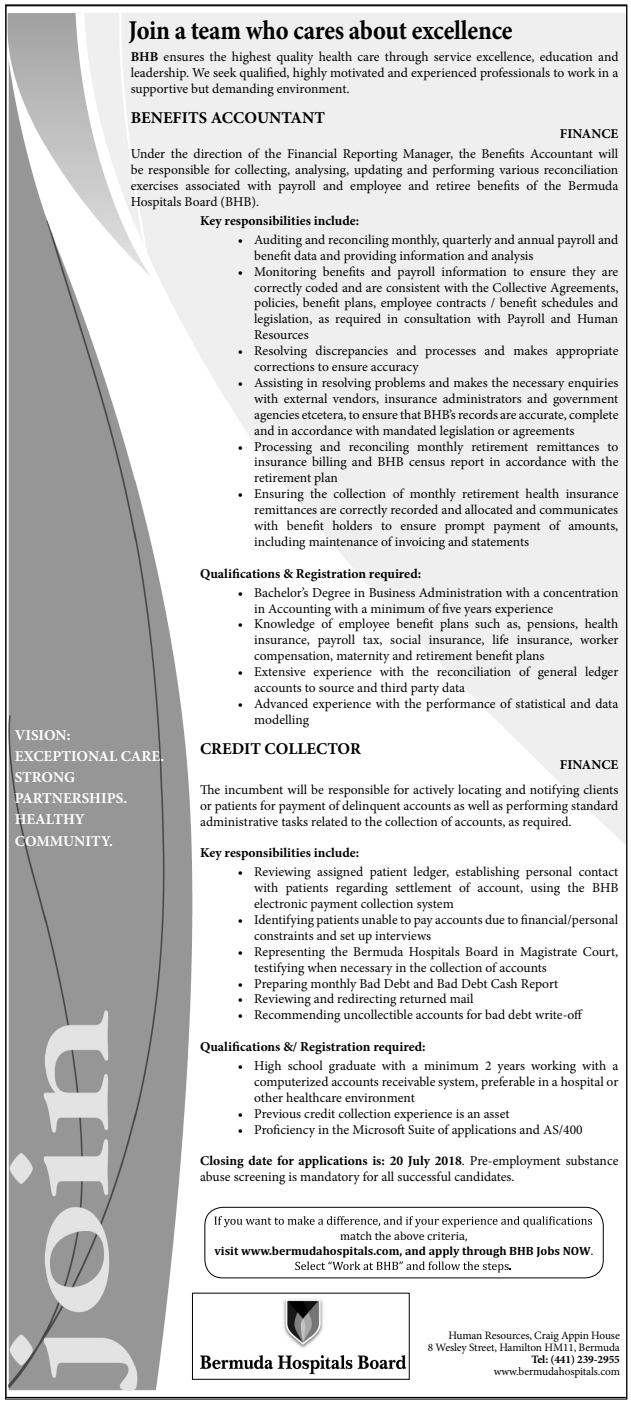
<style>
.page{position:relative;width:631px;height:1404px;background:#fff}
.page>*{position:absolute;margin:0;border:0;box-sizing:border-box;transform-origin:0 0}
.t1{font:700 27.15px "Minion Pro";letter-spacing:-.01em;color:#000;scale:.9 1}
.t2{font:700 16.5px "Minion Pro";color:#000}
.t3{font:700 15.15px/21.1px "Minion Pro";color:#fff}
.t4{font:13.5px/15.9px "Minion Pro";color:#000;text-align:justify}
.t5{font:700 13.5px "Minion Pro";color:#000}
.t6{font:700 12px/15.1px "Cambria";color:#000;text-align:center}
.t7{font:11.25px/12px "Minion Pro";letter-spacing:-.01em;color:#000;text-align:right}
.t8{font:700 11.25px "Minion Pro";letter-spacing:-.01em;color:#000}
.s1{font-weight:700}
.s2{font-weight:400}
</style>
<div class="page">
<img style="left:8px;top:14px;width:616px;height:1377px">
<div style="left:186px;top:1248px;width:228px;height:139px;background:#fff"></div>
<svg style="left:200px;top:1298px;width:207px;height:77px"></svg>
<div style="left:192px;top:1293px;width:217px;height:87px;border:1px solid #000"></div>
<svg style="left:214px;top:1216px;width:377px;height:11px"></svg>
<svg style="left:295px;top:1261px;width:215px;height:11px"></svg>
<div style="left:204px;top:1207px;width:399px;height:71px;border:1px solid #000;border-radius:18px"></div>
<h1 class="t1" style="left:128px;top:20px;width:427px">Join a team who cares about excellence</h1>
<p class="t4" style="left:130px;top:50px;width:489px"><span class="s1">BHB</span> ensures the highest quality health care through service excellence, education and leadership. We seek qualified, highly motivated and experienced professionals to work in a supportive but demanding environment.</p>
<p class="t2" style="left:130px;top:111px;width:196px">BENEFITS ACCOUNTANT</p>
<p class="t5" style="left:559px;top:128px;width:60px">FINANCE</p>
<p class="t4" style="left:130px;top:147px;width:488px">Under the direction of the Financial Reporting Manager, the Benefits Accountant will be responsible for collecting, analysing, updating and performing various reconciliation exercises associated with payroll and employee and retiree benefits of the Bermuda Hospitals Board (BHB).</p>
<p class="t5" style="left:200px;top:215px;width:160px">Key responsibilities include:</p>
<p class="t4" style="left:254px;top:233px;width:365px;text-indent:-16px">• Auditing and reconciling monthly, quarterly and annual payroll and benefit data and providing information and analysis</p>
<p class="t4" style="left:254px;top:264px;width:365px;text-indent:-16px">• Monitoring benefits and payroll information to ensure they are correctly coded and are consistent with the Collective Agreements, policies, benefit plans, employee contracts / benefit schedules and legislation, as required in consultation with Payroll and Human Resources</p>
<p class="t4" style="left:254px;top:344px;width:365px;text-indent:-16px">• Resolving discrepancies and processes and makes appropriate corrections to ensure accuracy</p>
<p class="t4" style="left:254px;top:376px;width:365px;text-indent:-16px">• Assisting in resolving problems and makes the necessary enquiries with external vendors, insurance administrators and government agencies etcetera, to ensure that BHB’s records are accurate, complete and in accordance with mandated legislation or agreements</p>
<p class="t4" style="left:254px;top:439px;width:365px;text-indent:-16px">• Processing and reconciling monthly retirement remittances to insurance billing and BHB census report in accordance with the retirement plan</p>
<p class="t4" style="left:254px;top:487px;width:365px;text-indent:-16px">• Ensuring the collection of monthly retirement health insurance remittances are correctly recorded and allocated and communicates with benefit holders to ensure prompt payment of amounts, including maintenance of invoicing and statements</p>
<p class="t5" style="left:200px;top:568px;width:222px">Qualifications &amp; Registration required:</p>
<p class="t4" style="left:254px;top:585px;width:365px;text-indent:-16px">• Bachelor’s Degree in Business Administration with a concentration in Accounting with a minimum of five years experience</p>
<p class="t4" style="left:254px;top:617px;width:365px;text-indent:-16px">• Knowledge of employee benefit plans such as, pensions, health insurance, payroll tax, social insurance, life insurance, worker compensation, maternity and retirement benefit plans</p>
<p class="t4" style="left:254px;top:665px;width:365px;text-indent:-16px">• Extensive experience with the reconciliation of general ledger accounts to source and third party data</p>
<p class="t4" style="left:254px;top:697px;width:365px;text-indent:-16px">• Advanced experience with the performance of statistical and data modelling</p>
<p class="t2" style="left:200px;top:742px;width:162px">CREDIT COLLECTOR</p>
<p class="t5" style="left:559px;top:759px;width:60px">FINANCE</p>
<p class="t4" style="left:200px;top:783px;width:419px">The incumbent will be responsible for actively locating and notifying clients or patients for payment of delinquent accounts as well as performing standard administrative tasks related to the collection of accounts, as required.</p>
<p class="t5" style="left:200px;top:848px;width:160px">Key responsibilities include:</p>
<p class="t4" style="left:254px;top:865px;width:365px;text-indent:-16px">• Reviewing assigned patient ledger, establishing personal contact with patients regarding settlement of account, using the BHB electronic payment collection system</p>
<p class="t4" style="left:254px;top:913px;width:365px;text-indent:-17px">• Identifying patients unable to pay accounts due to financial/personal constraints and set up interviews</p>
<p class="t4" style="left:254px;top:945px;width:365px;text-indent:-16px">• Representing the Bermuda Hospitals Board in Magistrate Court, testifying when necessary in the collection of accounts</p>
<p class="t4" style="left:237px;top:976px;width:322px">• Preparing monthly Bad Debt and Bad Debt Cash Report</p>
<p class="t4" style="left:237px;top:992px;width:237px">• Reviewing and redirecting returned mail</p>
<p class="t4" style="left:237px;top:1008px;width:346px">• Recommending uncollectible accounts for bad debt write-off</p>
<p class="t5" style="left:200px;top:1041px;width:227px">Qualifications &amp;/ Registration required:</p>
<p class="t4" style="left:254px;top:1059px;width:365px;text-indent:-16px">• High school graduate with a minimum 2 years working with a computerized accounts receivable system, preferable in a hospital or other healthcare environment</p>
<p class="t4" style="left:237px;top:1107px;width:273px">• Previous credit collection experience is an asset</p>
<p class="t4" style="left:237px;top:1122px;width:346px">• Proficiency in the Microsoft Suite of applications and AS/400</p>
<p class="t4" style="left:200px;top:1154px;width:419px"><span class="s1">Closing date for applications is: 20 July 2018</span>. Pre-employment substance abuse screening is mandatory for all successful candidates.</p>
<p class="t3" style="left:15px;top:726px;width:151px">VISION:<br>EXCEPTIONAL CARE.<br>STRONG<br>PARTNERSHIPS.<br>HEALTHY<br>COMMUNITY.</p>
<p class="t6" style="left:214px;top:1229px;width:380px"><span class="s2">match the above criteria,<br></span>visit www.bermudahospitals.com, and apply through BHB Jobs NOW<span class="s2">.</span></p>
<p class="t7" style="left:427px;top:1330px;width:193px">Human Resources, Craig Appin House<br>8 Wesley Street, Hamilton HM11, Bermuda</p>
<p class="t8" style="left:531px;top:1355px;width:90px">Tel: (441) 239-2955</p>
<p class="t7" style="left:493px;top:1366px;width:127px">www.bermudahospitals.com</p>
</div>
